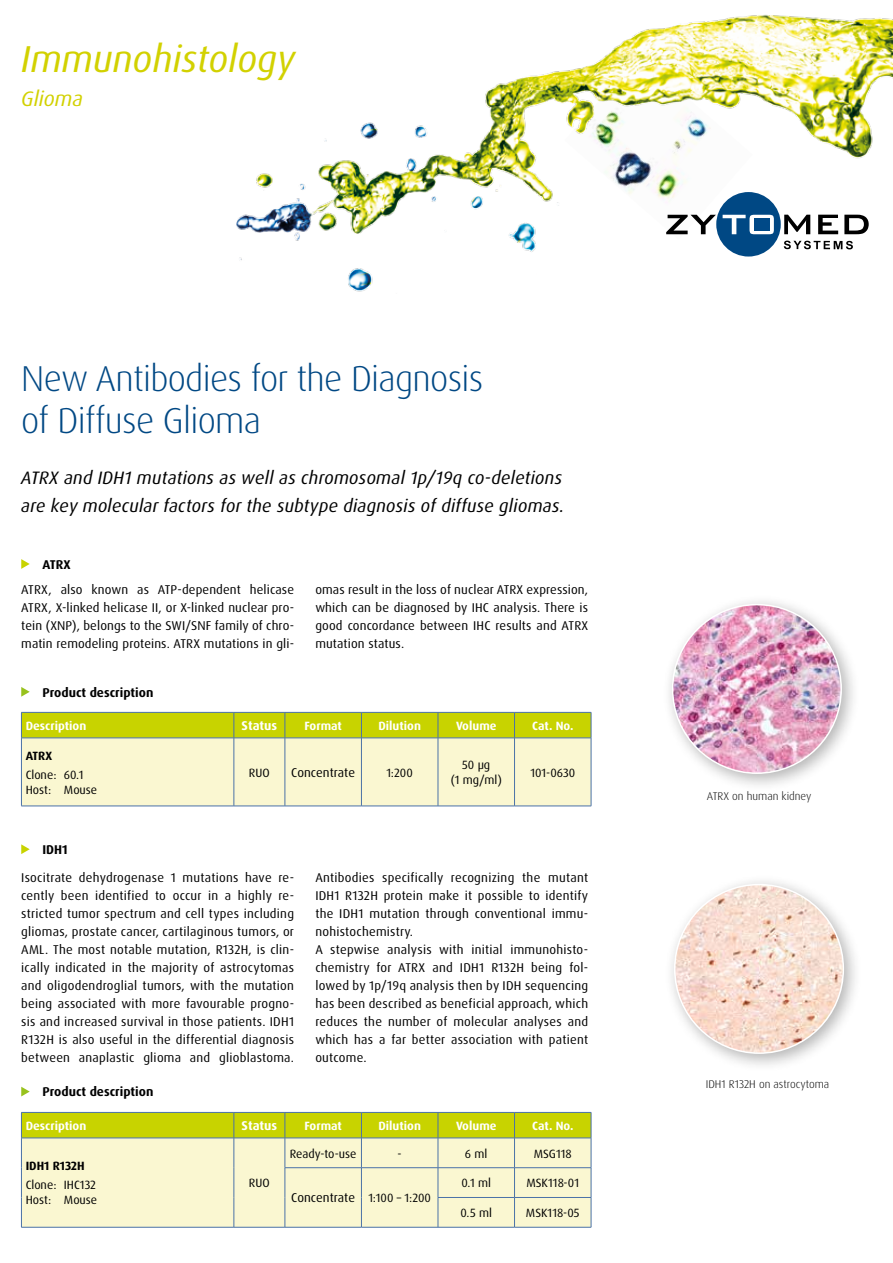
<style>
.page{position:relative;width:893px;height:1263px;background:#fff}
.page>*{position:absolute;margin:0;border:0;box-sizing:border-box;transform-origin:0 0}
.t1{font:italic 37.5px "Dax OT";color:#d2d100}
.t2{font:300 36px/42px "Dax OT";letter-spacing:-.02em;color:#004884}
.t3{font:italic 21px "Dax OT";color:#d2d100}
.t4{font:italic 18px/28.5px "Dax OT";letter-spacing:.01em;color:#000}
.t5{font:12.75px/18px "Dax OT";letter-spacing:.02em;color:#000;text-align:justify}
.t6{font:700 12.75px "Dax OT";color:#000}
.t7{font:12.75px "Dax OT";color:#000}
.t8{font:700 12.75px "Dax OT";color:#fff}
.t9{font:12px/15px "Dax OT";color:#000}
.t10{font:700 12px "Dax OT";color:#fff}
.t11{font:700 12px "Dax OT";color:#000}
.t12{font:300 11.25px "Dax OT";color:#000}
.s1{font-size:12px}
</style>
<div class="page">
<img style="left:236px;top:14px;width:657px;height:278px">
<div style="left:21px;top:28px;width:346px;height:89px;background:#fff"></div>
<svg style="left:784px;top:241px;width:69px;height:8px"></svg>
<div style="left:716px;top:192px;width:65px;height:65px;background:#004884;border-radius:50%"></div>
<svg style="left:666px;top:215px;width:203px;height:19px"></svg>
<svg style="left:21px;top:559px;width:9px;height:10px"></svg>
<svg style="left:21px;top:844px;width:9px;height:10px"></svg>
<svg style="left:21px;top:1087px;width:9px;height:9px"></svg>
<svg style="left:21px;top:687px;width:9px;height:10px"></svg>
<svg style="left:21px;top:1112px;width:571px;height:115px;background:#e8eaa3"></svg>
<hr style="left:21px;top:1227px;width:213px;height:1px;background:#4a72a7">
<hr style="left:234px;top:1227px;width:51px;height:1px;background:#4a72a7">
<hr style="left:285px;top:1227px;width:76px;height:1px;background:#4a72a7">
<hr style="left:361px;top:1227px;width:77px;height:1px;background:#4a72a7">
<hr style="left:438px;top:1227px;width:76px;height:1px;background:#4a72a7">
<hr style="left:514px;top:1227px;width:77px;height:1px;background:#4a72a7">
<svg style="left:21px;top:712px;width:571px;height:94px;background:#e8e999"></svg>
<hr style="left:21px;top:738px;width:213px;height:1px;background:#4a72a7">
<hr style="left:21px;top:738px;width:1px;height:68px;background:#4a72a7">
<hr style="left:234px;top:738px;width:51px;height:1px;background:#4a72a7">
<hr style="left:234px;top:738px;width:1px;height:68px;background:#4a72a7">
<hr style="left:285px;top:738px;width:76px;height:1px;background:#4a72a7">
<hr style="left:285px;top:738px;width:1px;height:68px;background:#4a72a7">
<hr style="left:361px;top:738px;width:77px;height:1px;background:#4a72a7">
<hr style="left:361px;top:738px;width:1px;height:68px;background:#4a72a7">
<hr style="left:438px;top:738px;width:76px;height:1px;background:#4a72a7">
<hr style="left:438px;top:738px;width:1px;height:68px;background:#4a72a7">
<hr style="left:514px;top:738px;width:77px;height:1px;background:#4a72a7">
<hr style="left:514px;top:738px;width:1px;height:68px;background:#4a72a7">
<hr style="left:591px;top:738px;width:1px;height:68px;background:#4a72a7">
<hr style="left:21px;top:806px;width:213px;height:1px;background:#4a72a7">
<hr style="left:234px;top:806px;width:51px;height:1px;background:#4a72a7">
<hr style="left:285px;top:806px;width:76px;height:1px;background:#4a72a7">
<hr style="left:361px;top:806px;width:77px;height:1px;background:#4a72a7">
<hr style="left:438px;top:806px;width:76px;height:1px;background:#4a72a7">
<hr style="left:514px;top:806px;width:77px;height:1px;background:#4a72a7">
<div style="left:662px;top:594px;width:198px;height:198px;background:#000;opacity:.3"></div>
<img style="left:673px;top:605px;width:168px;height:168px;border-radius:84px">
<div style="left:664px;top:874px;width:198px;height:198px;background:#000;opacity:.3"></div>
<img style="left:675px;top:884px;width:168px;height:169px;border-radius:84px">
<h1 class="t1" style="left:21px;top:35px;width:276px">Immunohistology</h1>
<h3 class="t3" style="left:21px;top:85px;width:64px">Glioma</h3>
<h2 class="t2" style="left:21px;top:358px;width:464px">New Antibodies for the Diagnosis of Diffuse Glioma</h2>
<h3 class="t4" style="left:21px;top:463px;width:544px">ATRX and IDH1 mutations as well as chromosomal 1p/19q co-deletions are key molecular factors for the subtype diagnosis of diffuse gliomas.</h3>
<p class="t6" style="left:43px;top:556px;width:30px">ATRX</p>
<p class="t5" style="left:21px;top:581px;width:274px">ATRX, also known as ATP-dependent helicase ATRX, X-linked helicase II, or X-linked nuclear pro&shy;tein (XNP), belongs to the SWI/SNF family of chro&shy;matin remodeling proteins. ATRX mutations in gli-</p>
<p class="t5" style="left:315px;top:581px;width:274px">omas result in the loss of nuclear ATRX expression, which can be diagnosed by IHC analysis. There is good concordance between IHC results and ATRX mutation status.</p>
<p class="t6" style="left:43px;top:684px;width:112px">Product description</p>
<p class="t10" style="left:26px;top:718px;width:62px">Description</p>
<p class="t8" style="left:242px;top:717px;width:37px">Status</p>
<p class="t10" style="left:304px;top:718px;width:39px">Format</p>
<p class="t10" style="left:378px;top:718px;width:44px">Dilution</p>
<p class="t10" style="left:456px;top:718px;width:42px">Volume</p>
<p class="t10" style="left:532px;top:718px;width:43px">Cat. No.</p>
<p class="t11" style="left:26px;top:748px;width:28px">ATRX</p>
<p class="t9" style="left:26px;top:767px;width:73px">Clone: 60.1<br>Host: Mouse</p>
<p class="t9" style="left:249px;top:765px;width:22px">RUO</p>
<p class="t7" style="left:291px;top:764px;width:65px">Concentrate</p>
<p class="t9" style="left:386px;top:765px;width:28px">1:200</p>
<p class="t9" style="left:451px;top:757px;width:53px;text-align:center">50 µg<br>(1 mg/ml)</p>
<p class="t9" style="left:530px;top:765px;width:46px">101-0630</p>
<p class="t6" style="left:43px;top:841px;width:27px">IDH1</p>
<p class="t5" style="left:21px;top:869px;width:274px">Isocitrate dehydrogenase 1 mutations have re&shy;cently been identified to occur in a highly re&shy;stricted tumor spectrum and cell types including gliomas, prostate cancer, cartilaginous tumors, or AML. The most notable mutation, R132H, is clin&shy;ically indicated in the majority of astrocytomas and oligodendroglial tumors, with the mutation being associated with more favourable progno&shy;sis and increased survival in those patients. IDH1<br>R132H is also useful in the differential diagnosis between anaplastic glioma and glioblastoma.</p>
<p class="t5" style="left:315px;top:869px;width:274px;text-align:left">Antibodies specifically recognizing the mutant IDH1 R132H protein make it possible to identify the IDH1 mutation through conventional immu&shy;nohistochemistry.<br>A stepwise analysis with initial immunohisto&shy;chemistry for ATRX and IDH1 R132H being fol&shy;lowed by 1p/19q analysis then by IDH sequencing has been described as beneficial approach, which reduces the number of molecular analyses and which has a far better association with patient outcome.</p>
<p class="t6" style="left:43px;top:1084px;width:112px">Product description</p>
<p class="t10" style="left:26px;top:1118px;width:62px">Description</p>
<p class="t8" style="left:242px;top:1117px;width:37px">Status</p>
<p class="t10" style="left:304px;top:1118px;width:39px">Format</p>
<p class="t10" style="left:378px;top:1118px;width:44px">Dilution</p>
<p class="t10" style="left:456px;top:1118px;width:42px">Volume</p>
<p class="t10" style="left:532px;top:1118px;width:43px">Cat. No.</p>
<p class="t11" style="left:26px;top:1158px;width:61px">IDH1 R132H</p>
<p class="t9" style="left:26px;top:1178px;width:73px">Clone: IHC132<br>Host: Mouse</p>
<p class="t9" style="left:249px;top:1176px;width:22px">RUO</p>
<p class="t9" style="left:290px;top:1146px;width:68px">Ready-to-use</p>
<p class="t9" style="left:398px;top:1146px;width:6px">-</p>
<p class="t9" style="left:465px;top:1146px;width:24px">6 ml</p>
<p class="t9" style="left:534px;top:1146px;width:40px">MSG118</p>
<p class="t7" style="left:291px;top:1190px;width:141px">Concentrate <span class="s1">1:100 – 1:200</span></p>
<p class="t9" style="left:461px;top:1176px;width:31px">0.1 ml</p>
<p class="t9" style="left:526px;top:1176px;width:54px">MSK118-01</p>
<p class="t9" style="left:460px;top:1205px;width:33px">0.5 ml</p>
<p class="t9" style="left:526px;top:1205px;width:55px">MSK118-05</p>
<p class="t12" style="left:707px;top:789px;width:106px">ATRX on human kidney</p>
<p class="t12" style="left:706px;top:1077px;width:125px">IDH1 R132H on astrocytoma</p>
</div>
